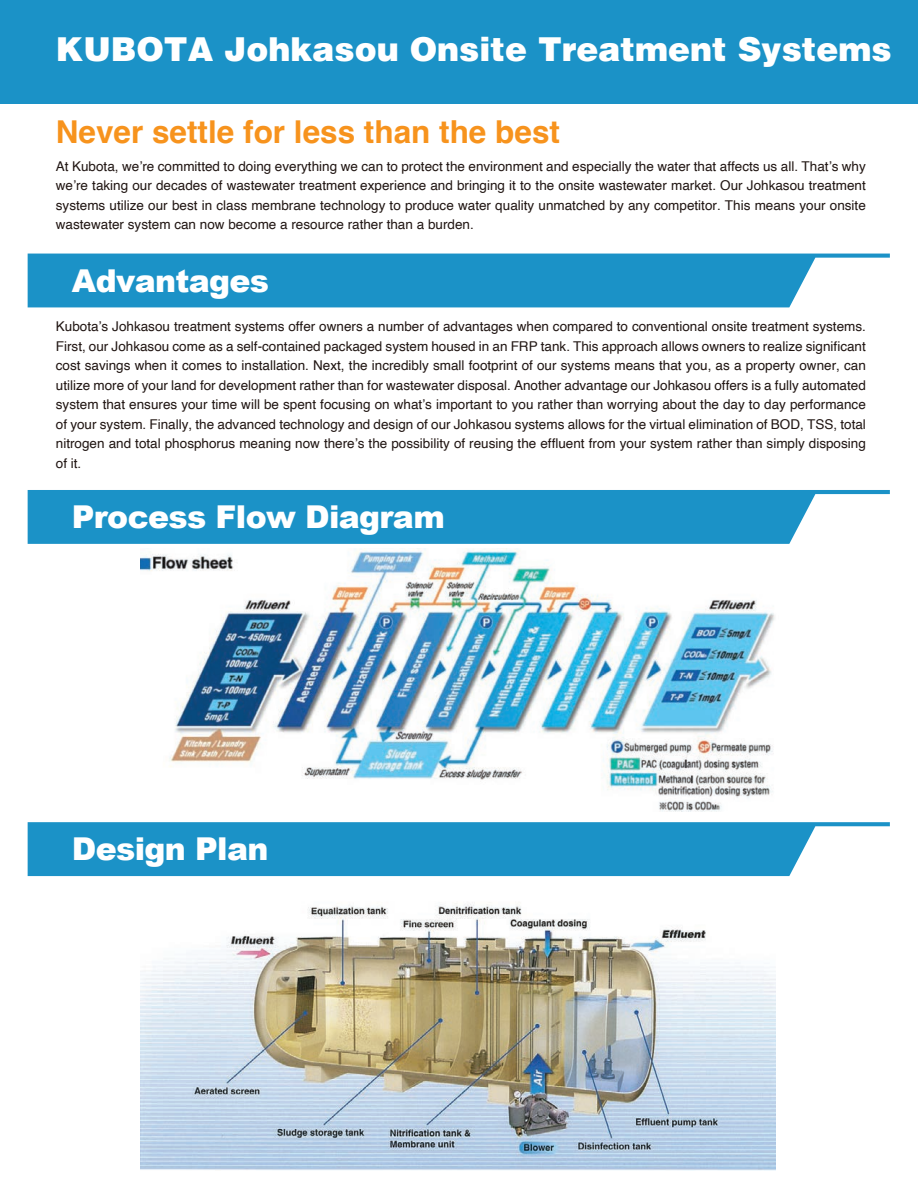
<style>
.page{position:relative;width:918px;height:1188px;background:#fff}
.page>*{position:absolute;margin:0;border:0;box-sizing:border-box;transform-origin:0 0}
.t1{font:33px "Helvetica Black 2";color:#fff}
.t2{font:900 31.5px "Arial";letter-spacing:-.02em;color:#fff}
.t3{font:700 31.5px "Helvetica";color:#f7931d}
.t4{font:13.5px/19.5px "Helvetica";color:#201512;text-align:justify}
</style>
<div class="page">
<svg style="left:28px;top:254px;width:862px;height:53px;background:#309ccc"></svg>
<svg style="left:28px;top:490px;width:862px;height:54px;background:#309ccc"></svg>
<svg style="left:28px;top:822px;width:862px;height:54px;background:#319ccc"></svg>
<div style="left:0;top:0;width:918px;height:104px;background:#1b92c7"></div>
<img style="left:141px;top:550px;width:634px;height:262px">
<img style="left:140px;top:903px;width:636px;height:268px">
<p class="t1" style="left:56px;top:34px;width:837px">KUBOTA Johkasou Onsite Treatment Systems</p>
<p class="t3" style="left:56px;top:113px;width:506px">Never settle for less than the best</p>
<p class="t4" style="left:56px;top:157px;width:812px">At Kubota, we’re committed to doing everything we can to protect the environment and especially the water that affects us all. That’s why we’re taking our decades of wastewater treatment experience and bringing it to the onsite wastewater market. Our Johkasou treatment systems utilize our best in class membrane technology to produce water quality unmatched by any competitor. This means your onsite wastewater system can now become a resource rather than a burden.</p>
<p class="t2" style="left:72px;top:258px;width:199px">Advantages</p>
<p class="t4" style="left:56px;top:317px;width:812px">Kubota’s Johkasou treatment systems offer owners a number of advantages when compared to conventional onsite treatment systems.<br>First, our Johkasou come as a self-contained packaged system housed in an FRP tank. This approach allows owners to realize significant cost savings when it comes to installation. Next, the incredibly small footprint of our systems means that you, as a property owner, can utilize more of your land for development rather than for wastewater disposal. Another advantage our Johkasou offers is a fully automated system that ensures your time will be spent focusing on what’s important to you rather than worrying about the day to day performance of your system. Finally, the advanced technology and design of our Johkasou systems allows for the virtual elimination of BOD, TSS, total nitrogen and total phosphorus meaning now there’s the possibility of reusing the effluent from your system rather than simply disposing of it.</p>
<p class="t2" style="left:72px;top:494px;width:375px">Process Flow Diagram</p>
<p class="t2" style="left:72px;top:826px;width:198px">Design Plan</p>
</div>
